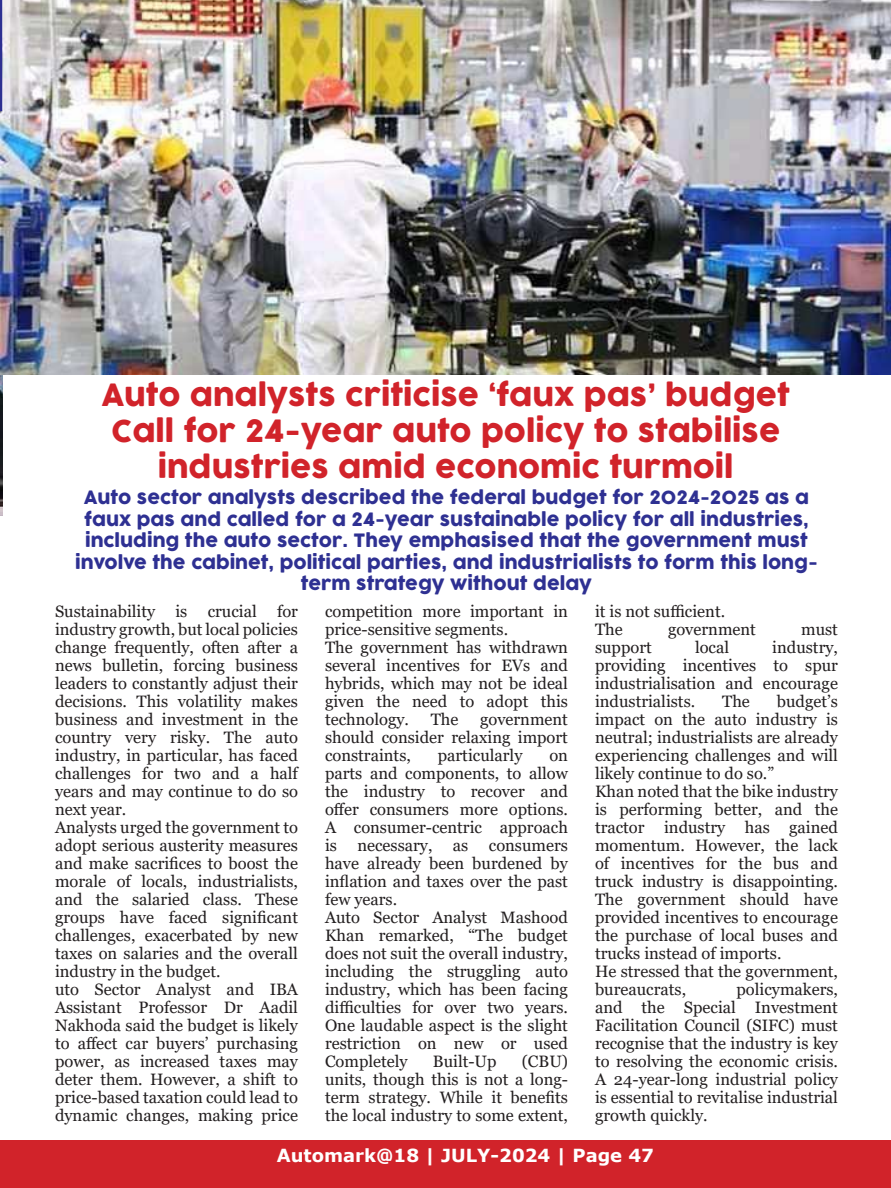
<style>
.page{position:relative;width:891px;height:1188px;background:#fff}
.page>*{position:absolute;margin:0;border:0;box-sizing:border-box;transform-origin:0 0}
.t1{font:30px/36px "COCOGOOSE";color:#d1232a;text-align:center}
.t2{font:18px/21.6px "COCOGOOSE";color:#2e3092;text-align:center}
.t3{font:700 18px "Verdana";color:#fff}
.t4{font:16.5px/18px "Georgia";color:#231f20}
</style>
<div class="page">
<img style="left:0;top:375px;width:2px;height:140px">
<div style="left:0;top:1140px;width:891px;height:48px;background:#d1232a"></div>
<img style="left:0;top:0;width:891px;height:375px">
<svg style="left:0;top:0;width:2px;height:111px"></svg>
<h1 class="t1" style="left:101px;top:379px;width:690px">Auto analysts criticise ‘faux pas’ budget<br>Call for 24-year auto policy to stabilise industries amid economic turmoil</h1>
<p class="t2" style="left:75px;top:488px;width:744px">Auto sector analysts described the federal budget for 2024-2025 as a faux pas and called for a 24-year sustainable policy for all industries, including the auto sector. They emphasised that the government must involve the cabinet, political parties, and industrialists to form this long&shy;term strategy without delay</p>
<p class="t4" style="left:55px;top:603px;width:245px">Sustainability is crucial for industry growth, but local policies change frequently, often after a news bulletin, forcing business leaders to constantly adjust their decisions. This volatility makes business and investment in the country very risky. The auto industry, in particular, has faced challenges for two and a half years and may continue to do so next year.<br>Analysts urged the government to adopt serious austerity measures and make sacri昀椀ces to boost the morale of locals, industrialists, and the salaried class. These groups have faced signi昀椀cant challenges, exacerbated by new taxes on salaries and the overall industry in the budget.<br>uto Sector Analyst and IBA<br>Assistant Professor Dr Aadil<br>Nakhoda said the budget is likely to a昀昀ect car buyers’ purchasing power, as increased taxes may deter them. However, a shift to price-based taxation could lead to dynamic changes, making price</p>
<p class="t4" style="left:325px;top:603px;width:245px">competition more important in price-sensitive segments.<br>The government has withdrawn several incentives for EVs and hybrids, which may not be ideal given the need to adopt this technology.</p>
<p class="t4" style="left:431px;top:711px;width:29px">The</p>
<p class="t4" style="left:325px;top:711px;width:244px;text-align:justify;text-indent:155px">government should consider relaxing import constraints,</p>
<p class="t4" style="left:438px;top:747px;width:86px">particularly</p>
<p class="t4" style="left:325px;top:747px;width:245px;text-indent:224px">on parts and components, to allow the industry to recover and o昀昀er consumers more options.<br>A consumer-centric approach is necessary, as consumers have already been burdened by in昀氀ation and taxes over the past few years.<br>Auto Sector Analyst Mashood<br>Khan remarked, “The budget does not suit the overall industry, including the struggling auto industry, which has been facing di昀케culties for over two years.<br>One laudable aspect is the slight restriction on new or used<br>Completely</p>
<p class="t4" style="left:433px;top:1053px;width:65px">Built-Up</p>
<p class="t4" style="left:325px;top:1053px;width:244px;text-align:justify;text-indent:197px">(CBU) units, though this is not a long&shy;term strategy. While it bene昀椀ts the local industry to some extent,</p>
<p class="t4" style="left:595px;top:602px;width:132px">it is not su昀케cient.<br>The</p>
<p class="t4" style="left:668px;top:621px;width:89px">government</p>
<p class="t4" style="left:801px;top:621px;width:38px">must</p>
<p class="t4" style="left:595px;top:639px;width:244px;text-align:justify;text-indent:177px">industry, providing incentives to spur industrialisation and encourage industrialists.</p>
<p class="t4" style="left:595px;top:639px;width:58px">support</p>
<p class="t4" style="left:695px;top:639px;width:36px">local</p>
<p class="t4" style="left:595px;top:693px;width:245px;text-indent:182px">budget’s impact on the auto industry is neutral; industrialists are already experiencing challenges and will likely continue to do so.”<br>Khan noted that the bike industry is performing better, and the tractor industry has gained momentum. However, the lack of incentives for the bus and truck industry is disappointing.<br>The government should have provided incentives to encourage the purchase of local buses and trucks instead of imports.<br>He stressed that the government, bureaucrats,</p>
<p class="t4" style="left:722px;top:693px;width:29px">The</p>
<p class="t4" style="left:595px;top:981px;width:245px;text-align:justify;text-indent:142px">policymakers, and the Special Investment Facilitation Council (SIFC) must recognise that the industry is key to resolving the economic crisis.<br>A 24-year-long industrial policy is essential to revitalise industrial growth quickly.</p>
<p class="t3" style="left:277px;top:1148px;width:379px">Automark@18 | JULY-2024 | Page 47</p>
</div>
